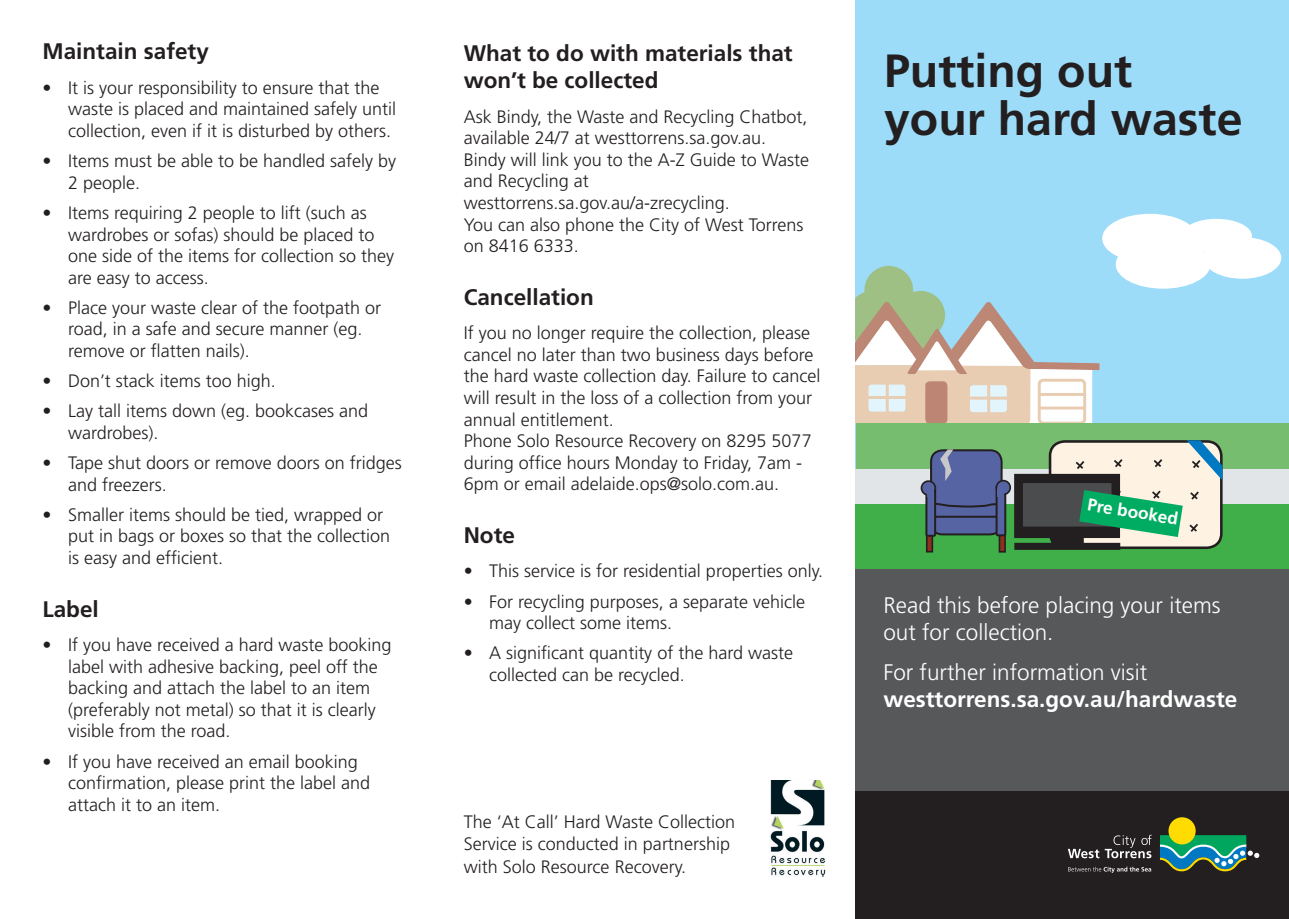
<style>
.page{position:relative;width:1289px;height:919px;background:#fff}
.page>*{position:absolute;margin:0;border:0;box-sizing:border-box;transform-origin:0 0}
.t1{font:700 46.5px/48px "Frutiger";color:#231f20}
.t2{font:700 22.5px/27px "Frutiger";color:#231f20}
.t3{font:700 22.5px/27px "Frutiger";color:#fff}
.t4{font:300 22.5px/27px "Frutiger";color:#fff}
.t5{font:300 18px/21.6px "Frutiger";color:#231f20}
.t6{font:700 17.25px "Frutiger";color:#fff}
.s1{font-weight:300}
</style>
<div class="page">
<div style="left:855px;top:0;width:433px;height:469px;background:#9cdcf8"></div>
<div style="left:896px;top:291px;width:49px;height:48px;background:#9ec084;border-radius:50%"></div>
<div style="left:864px;top:266px;width:49px;height:48px;background:#9ec084;border-radius:50%"></div>
<div style="left:1102px;top:214px;width:95px;height:49px;background:#fff;border-radius:50%"></div>
<div style="left:1203px;top:237px;width:78px;height:42px;background:#fff;border-radius:50%"></div>
<div style="left:1115px;top:240px;width:95px;height:49px;background:#fff;border-radius:50%"></div>
<div style="left:1181px;top:219px;width:70px;height:34px;background:#fff;border-radius:50%"></div>
<div style="left:856px;top:423px;width:432px;height:52px;background:#76bd6f"></div>
<div style="left:855px;top:469px;width:433px;height:47px;background:#e2e5e8"></div>
<div style="left:855px;top:504px;width:433px;height:69px;background:#40ae49"></div>
<img style="left:770px;top:780px;width:55px;height:97px">
<div style="left:855px;top:569px;width:433px;height:349px;background:#57585a"></div>
<div style="left:855px;top:791px;width:433px;height:127px;background:#231f20"></div>
<svg style="left:855px;top:300px;width:404px;height:573px"></svg>
<div style="left:996px;top:486px;width:9px;height:49px;background:#5764a4;border-radius:2px"></div>
<div style="left:995px;top:485px;width:11px;height:51px;border:2px solid #231f20;border-radius:2px"></div>
<div style="left:926px;top:486px;width:9px;height:49px;background:#5764a4;border-radius:2px"></div>
<div style="left:925px;top:485px;width:11px;height:51px;border:2px solid #231f20;border-radius:2px"></div>
<div style="left:996px;top:480px;width:14px;height:14px;background:#5764a4;border-radius:50%"></div>
<div style="left:995px;top:480px;width:16px;height:15px;border:2px solid #231f20;border-radius:50%"></div>
<div style="left:921px;top:481px;width:14px;height:14px;background:#5764a4;border-radius:50%"></div>
<div style="left:920px;top:480px;width:16px;height:16px;border:2px solid #231f20;border-radius:50%"></div>
<div style="left:927px;top:489px;width:7px;height:8px;background:#5765a5"></div>
<div style="left:997px;top:488px;width:7px;height:8px;background:#5765a5"></div>
<p class="t2" style="left:43px;top:38px;width:168px">Maintain safety</p>
<p class="t5" style="left:68px;top:77px;width:330px;text-indent:-26px">• It is your responsibility to ensure that the waste is placed and maintained safely until collection, even if it is disturbed by others.</p>
<p class="t5" style="left:68px;top:150px;width:330px;text-indent:-26px">• Items must be able to be handled safely by<br>2 people.</p>
<p class="t5" style="left:68px;top:202px;width:328px;text-indent:-26px">• Items requiring 2 people to lift (such as wardrobes or sofas) should be placed to one side of the items for collection so they are easy to access.</p>
<p class="t5" style="left:68px;top:297px;width:315px;text-indent:-26px">• Place your waste clear of the footpath or road, in a safe and secure manner (eg. remove or flatten nails).</p>
<p class="t5" style="left:43px;top:370px;width:235px">• Don’t stack items too high.</p>
<p class="t5" style="left:68px;top:400px;width:302px;text-indent:-26px">• Lay tall items down (eg. bookcases and wardrobes).</p>
<p class="t5" style="left:68px;top:452px;width:335px;text-indent:-26px">• Tape shut doors or remove doors on fridges and freezers.</p>
<p class="t5" style="left:68px;top:504px;width:324px;text-indent:-26px">• Smaller items should be tied, wrapped or put in bags or boxes so that the collection is easy and efficient.</p>
<p class="t2" style="left:43px;top:595px;width:58px">Label</p>
<p class="t5" style="left:68px;top:634px;width:325px;text-indent:-26px">• If you have received a hard waste booking label with adhesive backing, peel off the backing and attach the label to an item (preferably not metal) so that it is clearly visible from the road.</p>
<p class="t5" style="left:68px;top:750px;width:304px;text-indent:-26px">• If you have received an email booking confirmation, please print the label and attach it to an item.</p>
<p class="t2" style="left:463px;top:40px;width:330px">What to do with materials that won’t be collected</p>
<p class="t5" style="left:463px;top:106px;width:347px">Ask Bindy, the Waste and Recycling Chatbot, available 24/7 at westtorrens.sa.gov.au.<br>Bindy will link you to the A-Z Guide to Waste and Recycling at westtorrens.sa.gov.au/a-zrecycling.<br>You can also phone the City of West Torrens on 8416 6333.</p>
<p class="t2" style="left:463px;top:283px;width:132px">Cancellation</p>
<p class="t5" style="left:463px;top:322px;width:358px">If you no longer require the collection, please cancel no later than two business days before the hard waste collection day. Failure to cancel will result in the loss of a collection from your annual entitlement.<br>Phone Solo Resource Recovery on 8295 5077 during office hours Monday to Friday, 7am - 6pm or email adelaide.ops@solo.com.au.</p>
<p class="t2" style="left:463px;top:521px;width:53px">Note</p>
<p class="t5" style="left:463px;top:560px;width:361px">• This service is for residential properties only.</p>
<p class="t5" style="left:489px;top:590px;width:317px;text-indent:-26px">• For recycling purposes, a separate vehicle may collect some items.</p>
<p class="t5" style="left:489px;top:642px;width:305px;text-indent:-26px">• A significant quantity of the hard waste collected can be recycled.</p>
<p class="t5" style="left:464px;top:810px;width:273px;line-height:22.5px">The ‘At Call’ Hard Waste Collection<br>Service is conducted in partnership with Solo Resource Recovery.</p>
<p class="t1" style="left:884px;top:47px;width:360px">Putting out your hard waste</p>
<p class="t6" style="left:1089px;top:494px;width:93px;rotate:9deg">Pre booked</p>
<p class="t4" style="left:883px;top:592px;width:339px">Read this before placing your items out for collection.</p>
<p class="t3" style="left:883px;top:658px;width:355px"><span class="s1">For further information visit </span>westtorrens.sa.gov.au/hardwaste</p>
</div>
